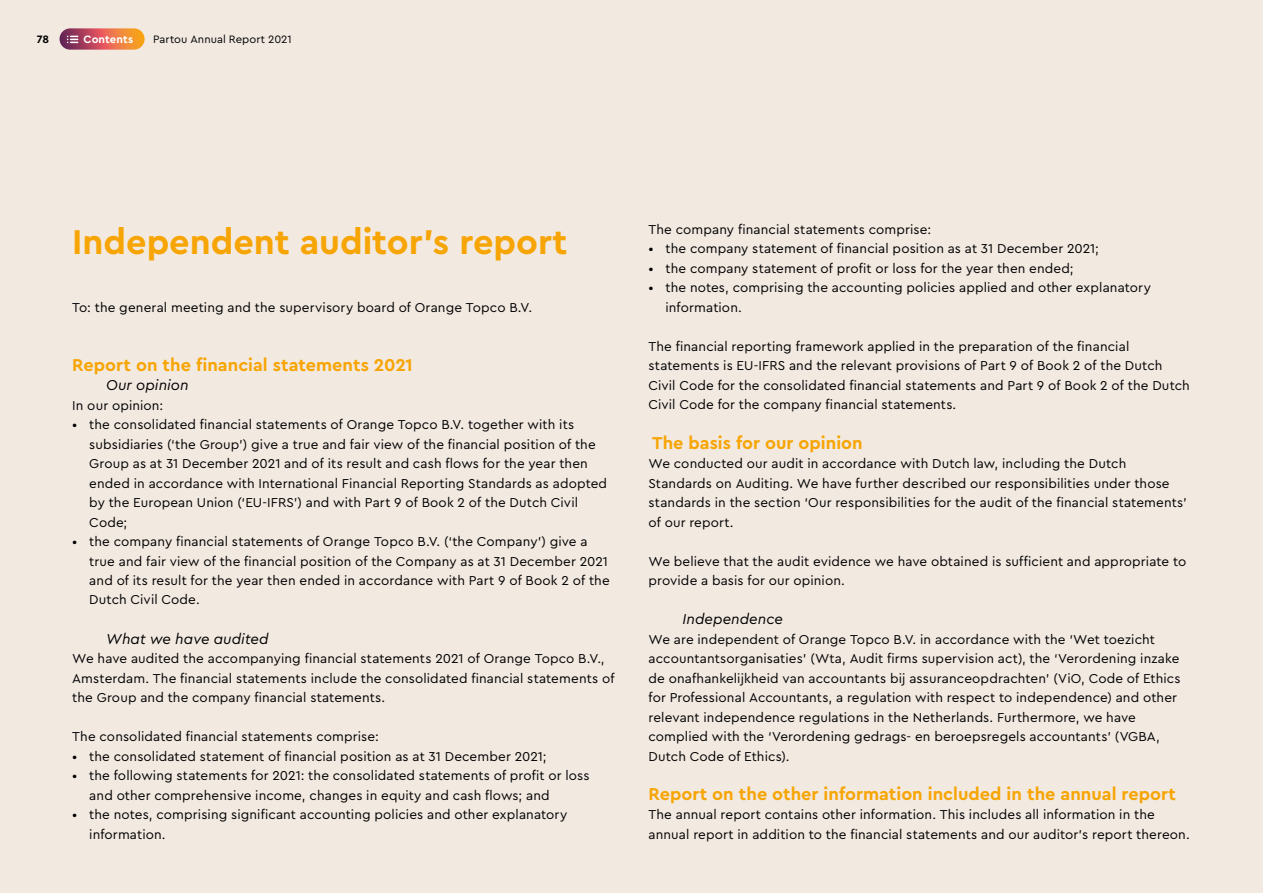
<style>
.page{position:relative;width:1263px;height:893px;background:#f2e9e1}
.page>*{position:absolute;margin:0;border:0;box-sizing:border-box;transform-origin:0 0}
.t1{font:700 36px "Cera Pro";color:#f7a504}
.t2{font:700 18px "Cera Pro";color:#f7a504}
.t3{font:italic 15px "Cera Pro";letter-spacing:.005em;color:#000}
.t4{font:13.5px/19.5px "Cera Pro";letter-spacing:.01em;color:#000}
.t5{font:11.25px "Cera Pro";letter-spacing:.005em;color:#000}
.t6{font:700 11.25px "Cera Pro";letter-spacing:.005em;color:#fff}
.t7{font:700 11.25px "Cera Pro";color:#000}
</style>
<div class="page">
<svg style="left:60px;top:28px;width:85px;height:22px;background:#cf6852"></svg>
<svg style="left:67px;top:36px;width:11px;height:7px"></svg>
<p class="t7" style="left:37px;top:32px;width:14px">78</p>
<p class="t6" style="left:84px;top:32px;width:51px">Contents</p>
<p class="t5" style="left:153px;top:32px;width:140px">Partou Annual Report 2021</p>
<h1 class="t1" style="left:72px;top:218px;width:497px">Independent auditor’s report</h1>
<p class="t4" style="left:72px;top:297px;width:461px">To: the general meeting and the supervisory board of Orange Topco B.V.</p>
<h2 class="t2" style="left:72px;top:353px;width:342px">Report on the financial statements 2021</h2>
<p class="t3" style="left:106px;top:375px;width:84px">Our opinion</p>
<p class="t4" style="left:72px;top:395px;width:92px">In our opinion:</p>
<p class="t4" style="left:89px;top:414px;width:519px;text-indent:-17px">• the consolidated financial statements of Orange Topco B.V. together with its subsidiaries (‘the Group’) give a true and fair view of the financial position of the Group as at 31 December 2021 and of its result and cash flows for the year then ended in accordance with International Financial Reporting Standards as adopted by the European Union (‘EU-IFRS’) and with Part 9 of Book 2 of the Dutch Civil Code;</p>
<p class="t4" style="left:89px;top:531px;width:522px;text-indent:-17px">• the company financial statements of Orange Topco B.V. (‘the Company’) give a true and fair view of the financial position of the Company as at 31 December 2021 and of its result for the year then ended in accordance with Part 9 of Book 2 of the Dutch Civil Code.</p>
<p class="t3" style="left:106px;top:629px;width:164px">What we have audited</p>
<p class="t4" style="left:72px;top:648px;width:544px">We have audited the accompanying financial statements 2021 of Orange Topco B.V.,<br>Amsterdam. The financial statements include the consolidated financial statements of the Group and the company financial statements.</p>
<p class="t4" style="left:72px;top:726px;width:308px">The consolidated financial statements comprise:</p>
<p class="t4" style="left:72px;top:746px;width:476px">• the consolidated statement of financial position as at 31 December 2021;</p>
<p class="t4" style="left:89px;top:765px;width:502px;text-indent:-17px">• the following statements for 2021: the consolidated statements of profit or loss and other comprehensive income, changes in equity and cash flows; and</p>
<p class="t4" style="left:89px;top:804px;width:479px;text-indent:-17px">• the notes, comprising significant accounting policies and other explanatory information.</p>
<p class="t4" style="left:648px;top:219px;width:284px">The company financial statements comprise:</p>
<p class="t4" style="left:648px;top:239px;width:452px">• the company statement of financial position as at 31 December 2021;</p>
<p class="t4" style="left:648px;top:258px;width:427px">• the company statement of profit or loss for the year then ended;</p>
<p class="t4" style="left:665px;top:278px;width:487px;text-indent:-17px">• the notes, comprising the accounting policies applied and other explanatory information.</p>
<p class="t4" style="left:648px;top:336px;width:543px">The financial reporting framework applied in the preparation of the financial statements is EU-IFRS and the relevant provisions of Part 9 of Book 2 of the Dutch Civil Code for the consolidated financial statements and Part 9 of Book 2 of the Dutch Civil Code for the company financial statements.</p>
<h2 class="t2" style="left:652px;top:431px;width:212px">The basis for our opinion</h2>
<p class="t4" style="left:648px;top:453px;width:540px">We conducted our audit in accordance with Dutch law, including the Dutch Standards on Auditing. We have further described our responsibilities under those standards in the section ‘Our responsibilities for the audit of the financial statements’ of our report.</p>
<p class="t4" style="left:648px;top:551px;width:539px">We believe that the audit evidence we have obtained is sufficient and appropriate to provide a basis for our opinion.</p>
<p class="t3" style="left:682px;top:609px;width:102px">Independence</p>
<p class="t4" style="left:648px;top:629px;width:534px">We are independent of Orange Topco B.V. in accordance with the ‘Wet toezicht accountantsorganisaties’ (Wta, Audit firms supervision act), the ‘Verordening inzake de onafhankelijkheid van accountants bij assuranceopdrachten’ (ViO, Code of Ethics for Professional Accountants, a regulation with respect to independence) and other relevant independence regulations in the Netherlands. Furthermore, we have complied with the ‘Verordening gedrags- en beroepsregels accountants’ (VGBA, Dutch Code of Ethics).</p>
<h2 class="t2" style="left:648px;top:782px;width:529px">Report on the other information included in the annual report</h2>
<p class="t4" style="left:648px;top:804px;width:543px">The annual report contains other information. This includes all information in the annual report in addition to the financial statements and our auditor’s report thereon.</p>
</div>
